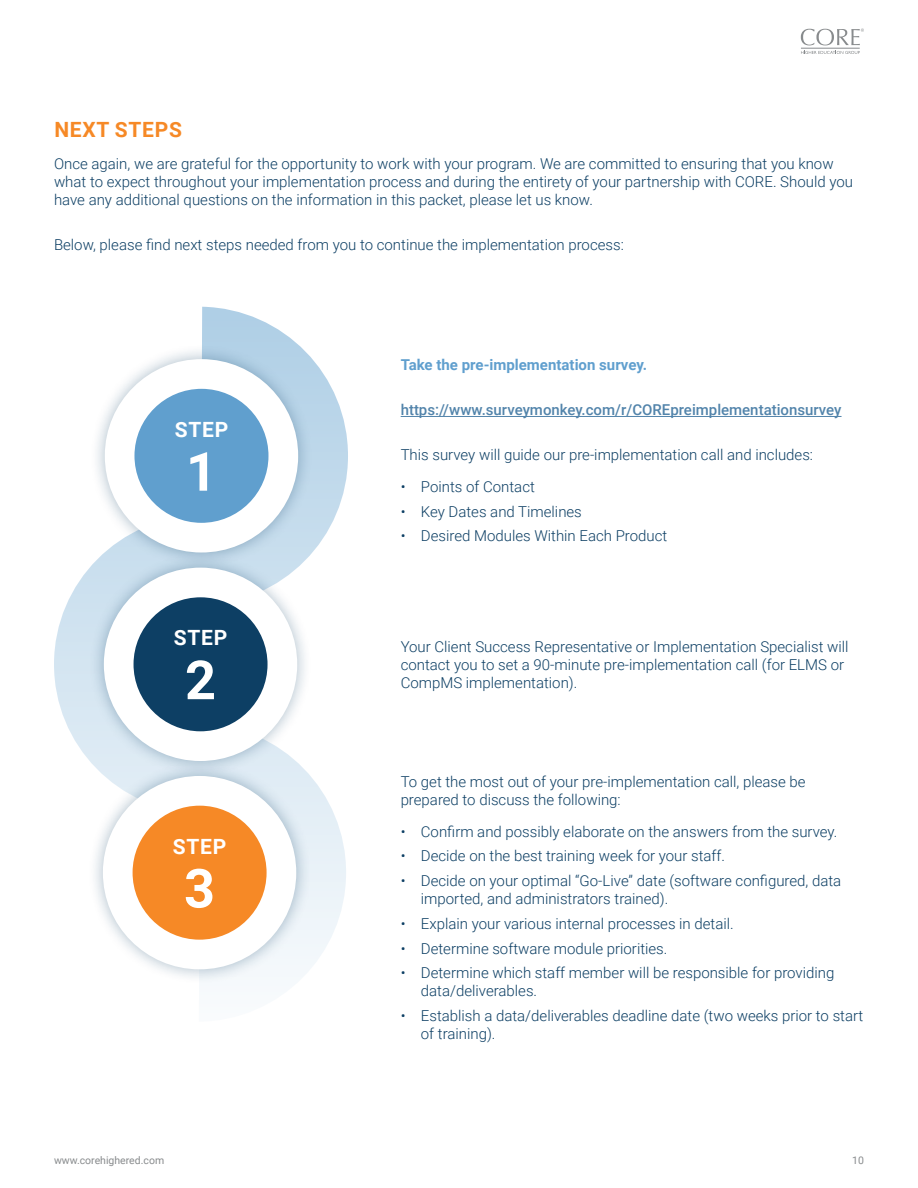
<style>
.page{position:relative;width:918px;height:1188px;background:#fff}
.page>*{position:absolute;margin:0;border:0;box-sizing:border-box;transform-origin:0 0}
.t1{font:700 54px "Roboto";color:#fff}
.t2{font:700 21px "Roboto";letter-spacing:.035em;color:#fff}
.t3{font:700 21px "Roboto";letter-spacing:.035em;color:#f68926}
.t4{font:300 15px/18px "Roboto";color:#0d3f64}
.t5{font:500 15px "Roboto";color:#5284ab}
.t6{font:700 15px "Roboto";color:#609fce}
.t7{font:10.5px "Roboto";color:#888b8d}
</style>
<div class="page">
<hr style="left:801px;top:48px;width:59px;height:1px;background:#888b8d">
<svg style="left:801px;top:29px;width:63px;height:16px"></svg>
<svg style="left:801px;top:51px;width:59px;height:3px"></svg>
<hr style="left:401px;top:416px;width:441px;height:1px;background:#5284ab">
<svg style="left:311px;top:777px;width:35px;height:190px;fill:#edf4f9"></svg>
<svg style="left:54px;top:569px;width:35px;height:191px;fill:#d7e7f2"></svg>
<svg style="left:202px;top:307px;width:146px;height:245px"></svg>
<div style="left:90px;top:344px;width:223px;height:224px;background:#0d3f64;opacity:.35"></div>
<div style="left:105px;top:359px;width:193px;height:194px;background:#fff;border-radius:50%"></div>
<div style="left:134px;top:389px;width:135px;height:134px;background:#609fce;border-radius:50%"></div>
<div style="left:89px;top:553px;width:223px;height:223px;background:#0d3f64;opacity:.35"></div>
<div style="left:104px;top:567px;width:193px;height:194px;background:#fff;border-radius:50%"></div>
<div style="left:133px;top:597px;width:135px;height:134px;background:#0d3f64;border-radius:50%"></div>
<div style="left:88px;top:761px;width:223px;height:224px;background:#0d3f64;opacity:.35"></div>
<div style="left:103px;top:776px;width:194px;height:194px;background:#fff;border-radius:50%"></div>
<div style="left:132px;top:805px;width:135px;height:135px;background:#f68926;border-radius:50%"></div>
<h2 class="t3" style="left:54px;top:115px;width:129px">NEXT STEPS</h2>
<p class="t4" style="left:54px;top:154px;width:801px">Once again, we are grateful for the opportunity to work with your program. We are committed to ensuring that you know what to expect throughout your implementation process and during the entirety of your partnership with CORE. Should you have any additional questions on the information in this packet, please let us know.</p>
<p class="t4" style="left:54px;top:235px;width:571px">Below, please find next steps needed from you to continue the implementation process:</p>
<h2 class="t2" style="left:175px;top:415px;width:55px">STEP</h2>
<h1 class="t1" style="left:186px;top:434px;width:32px">1</h1>
<h2 class="t2" style="left:174px;top:623px;width:55px">STEP</h2>
<h1 class="t1" style="left:185px;top:642px;width:32px">2</h1>
<h2 class="t2" style="left:173px;top:831px;width:55px">STEP</h2>
<h1 class="t1" style="left:184px;top:851px;width:32px">3</h1>
<p class="t6" style="left:401px;top:355px;width:248px">Take the pre-implementation survey.</p>
<p class="t5" style="left:401px;top:400px;width:442px">https://www.surveymonkey.com/r/COREpreimplementationsurvey</p>
<p class="t4" style="left:401px;top:445px;width:414px">This survey will guide our pre-implementation call and includes:</p>
<p class="t4" style="left:401px;top:477px;width:136px">• Points of Contact</p>
<p class="t4" style="left:401px;top:502px;width:183px">• Key Dates and Timelines</p>
<p class="t4" style="left:401px;top:526px;width:268px">• Desired Modules Within Each Product</p>
<p class="t4" style="left:401px;top:637px;width:449px">Your Client Success Representative or Implementation Specialist will contact you to set a 90-minute pre-implementation call (for ELMS or<br>CompMS implementation).</p>
<p class="t4" style="left:401px;top:772px;width:406px">To get the most out of your pre-implementation call, please be prepared to discuss the following:</p>
<p class="t4" style="left:401px;top:822px;width:438px">• Confirm and possibly elaborate on the answers from the survey.</p>
<p class="t4" style="left:401px;top:847px;width:326px">• Decide on the best training week for your staff.</p>
<p class="t4" style="left:421px;top:871px;width:422px;text-indent:-20px">• Decide on your optimal “Go-Live” date (software configured, data imported, and administrators trained).</p>
<p class="t4" style="left:401px;top:914px;width:335px">• Explain your various internal processes in detail.</p>
<p class="t4" style="left:401px;top:939px;width:268px">• Determine software module priorities.</p>
<p class="t4" style="left:421px;top:964px;width:415px;text-indent:-20px">• Determine which staff member will be responsible for providing data/deliverables.</p>
<p class="t4" style="left:421px;top:1006px;width:444px;text-indent:-20px">• Establish a data/deliverables deadline date (two weeks prior to start of training).</p>
<p class="t7" style="left:54px;top:1153px;width:112px">www.corehighered.com</p>
<p class="t7" style="left:852px;top:1153px;width:13px">10</p>
</div>
